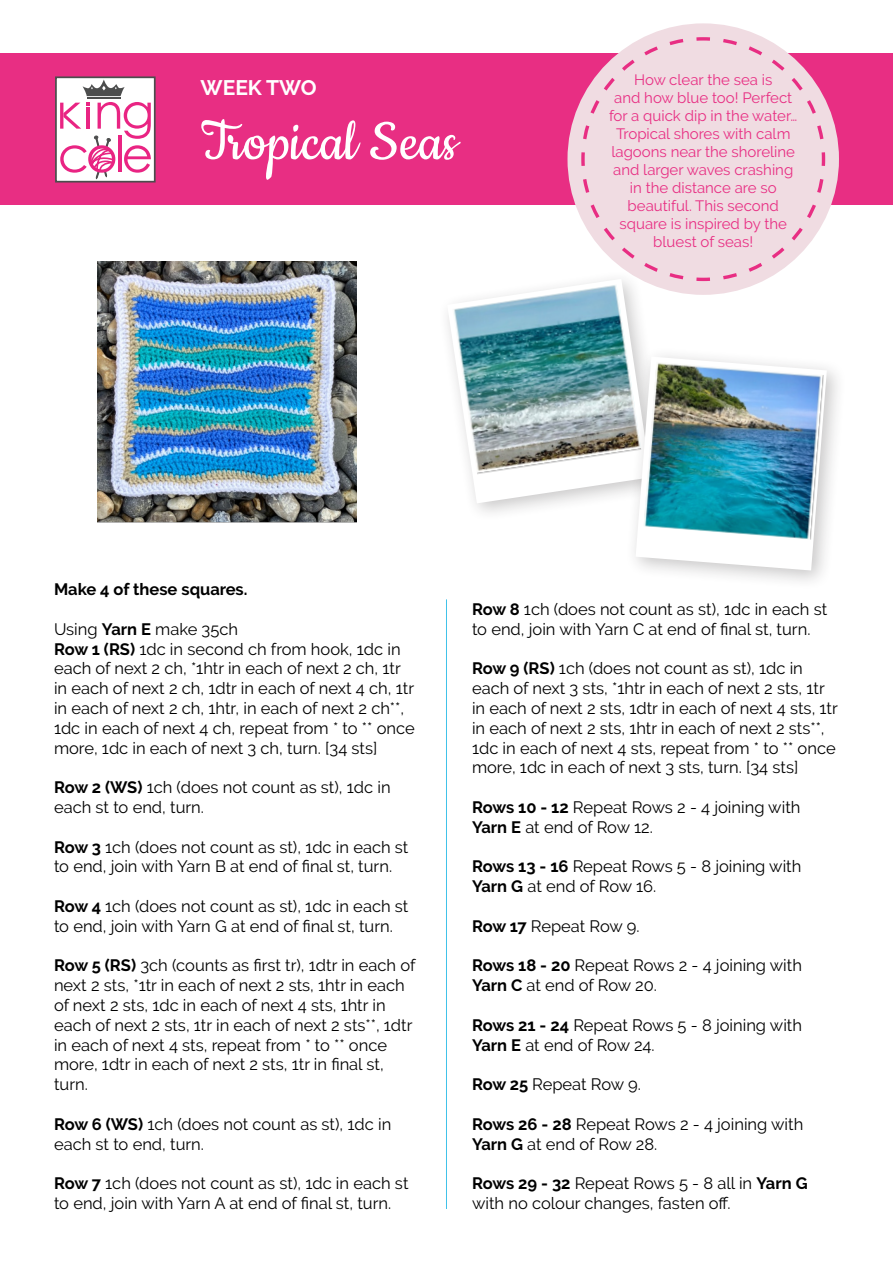
<style>
.page{position:relative;width:893px;height:1263px;background:#fff}
.page>*{position:absolute;margin:0;border:0;box-sizing:border-box;transform-origin:0 0}
.t1{font:64.5px "Cookie";color:#fff}
.t2{font:700 21px "Raleway";color:#fff}
.t3{font:16.5px/19.8px "Raleway";color:#000}
.t4{font:700 16.5px "Raleway";color:#000}
.t5{font:15px/18px "Raleway";color:#e82e83;text-align:center}
.s1{font-weight:700}
</style>
<div class="page">
<div style="left:0;top:53px;width:893px;height:152px;background:#e82e83"></div>
<div style="left:56px;top:77px;width:99px;height:105px;background:#fff"></div>
<div style="left:55px;top:76px;width:101px;height:107px;border:2px solid #4c4d4d"></div>
<svg style="left:83px;top:80px;width:42px;height:16px"></svg>
<hr style="left:87px;top:97px;width:34px;height:2px;background:#4c4d4d">
<svg style="left:60px;top:102px;width:91px;height:78px"></svg>
<div style="left:567px;top:23px;width:272px;height:272px;background:#f0dce2;border-radius:50%"></div>
<svg style="left:580px;top:35px;width:247px;height:248px"></svg>
<img style="left:98px;top:261px;width:258px;height:262px">
<div style="left:437px;top:269px;width:234px;height:254px;background:#231f20;opacity:.25"></div>
<svg style="left:447px;top:279px;width:204px;height:224px"></svg>
<img style="left:452px;top:284px;width:189px;height:190px">
<div style="left:625px;top:346px;width:222px;height:244px;background:#231f20;opacity:.25"></div>
<svg style="left:636px;top:357px;width:191px;height:213px"></svg>
<img style="left:644px;top:362px;width:180px;height:178px">
<hr style="left:446px;top:599px;width:1px;height:610px;background:#41c2e9">
<p class="t2" style="left:201px;top:76px;width:118px">WEEK TWO</p>
<p class="t1" style="left:201px;top:108px;width:258px">Tropical Seas</p>
<p class="t5" style="left:609px;top:71px;width:190px">How clear the sea is<br>and how blue too! Perfect for a quick dip in the water…<br>Tropical shores with calm lagoons near the shoreline and larger waves crashing in the distance are so beautiful. This second square is inspired by the bluest of seas!</p>
<p class="t4" style="left:54px;top:580px;width:195px">Make 4 of these squares.</p>
<p class="t3" style="left:54px;top:619px;width:186px">Using <span class="s1">Yarn E</span> make 35ch</p>
<p class="t3" style="left:54px;top:639px;width:362px"><span class="s1">Row 1 (RS)</span> 1dc in second ch from hook, 1dc in each of next 2 ch, *1htr in each of next 2 ch, 1tr in each of next 2 ch, 1dtr in each of next 4 ch, 1tr in each of next 2 ch, 1htr, in each of next 2 ch**, 1dc in each of next 4 ch, repeat from * to ** once more, 1dc in each of next 3 ch, turn. [34 sts]</p>
<p class="t3" style="left:54px;top:777px;width:338px"><span class="s1">Row 2 (WS)</span> 1ch (does not count as st), 1dc in each st to end, turn.</p>
<p class="t3" style="left:54px;top:837px;width:356px"><span class="s1">Row 3</span> 1ch (does not count as st), 1dc in each st to end, join with Yarn B at end of final st, turn.</p>
<p class="t3" style="left:54px;top:896px;width:356px"><span class="s1">Row 4</span> 1ch (does not count as st), 1dc in each st to end, join with Yarn G at end of final st, turn.</p>
<p class="t3" style="left:54px;top:955px;width:363px"><span class="s1">Row 5 (RS)</span> 3ch (counts as first tr), 1dtr in each of next 2 sts, *1tr in each of next 2 sts, 1htr in each of next 2 sts, 1dc in each of next 4 sts, 1htr in each of next 2 sts, 1tr in each of next 2 sts**, 1dtr in each of next 4 sts, repeat from * to ** once more, 1dtr in each of next 2 sts, 1tr in final st, turn.</p>
<p class="t3" style="left:54px;top:1114px;width:339px"><span class="s1">Row 6 (WS)</span> 1ch (does not count as st), 1dc in each st to end, turn.</p>
<p class="t3" style="left:54px;top:1173px;width:356px"><span class="s1">Row 7</span> 1ch (does not count as st), 1dc in each st to end, join with Yarn A at end of final st, turn.</p>
<p class="t3" style="left:472px;top:599px;width:357px"><span class="s1">Row 8</span> 1ch (does not count as st), 1dc in each st to end, join with Yarn C at end of final st, turn.</p>
<p class="t3" style="left:472px;top:658px;width:367px"><span class="s1">Row 9 (RS)</span> 1ch (does not count as st), 1dc in each of next 3 sts, *1htr in each of next 2 sts, 1tr in each of next 2 sts, 1dtr in each of next 4 sts, 1tr in each of next 2 sts, 1htr in each of next 2 sts**, 1dc in each of next 4 sts, repeat from * to ** once more, 1dc in each of next 3 sts, turn. [34 sts]</p>
<p class="t3" style="left:472px;top:797px;width:330px"><span class="s1">Rows 10 - 12</span> Repeat Rows 2 - 4 joining with<br><span class="s1">Yarn E</span> at end of Row 12.</p>
<p class="t3" style="left:472px;top:856px;width:331px"><span class="s1">Rows 13 - 16</span> Repeat Rows 5 - 8 joining with<br><span class="s1">Yarn G</span> at end of Row 16.</p>
<p class="t3" style="left:472px;top:916px;width:169px"><span class="s1">Row 17</span> Repeat Row 9.</p>
<p class="t3" style="left:472px;top:955px;width:332px"><span class="s1">Rows 18 - 20</span> Repeat Rows 2 - 4 joining with<br><span class="s1">Yarn C</span> at end of Row 20.</p>
<p class="t3" style="left:472px;top:1015px;width:332px"><span class="s1">Rows 21 - 24</span> Repeat Rows 5 - 8 joining with<br><span class="s1">Yarn E</span> at end of Row 24.</p>
<p class="t3" style="left:472px;top:1074px;width:170px"><span class="s1">Row 25</span> Repeat Row 9.</p>
<p class="t3" style="left:472px;top:1114px;width:333px"><span class="s1">Rows 26 - 28</span> Repeat Rows 2 - 4 joining with<br><span class="s1">Yarn G</span> at end of Row 28.</p>
<p class="t3" style="left:472px;top:1173px;width:337px"><span class="s1">Rows 29 - 32</span> Repeat Rows 5 - 8 all in <span class="s1">Yarn G </span>with no colour changes, fasten off.</p>
</div>
